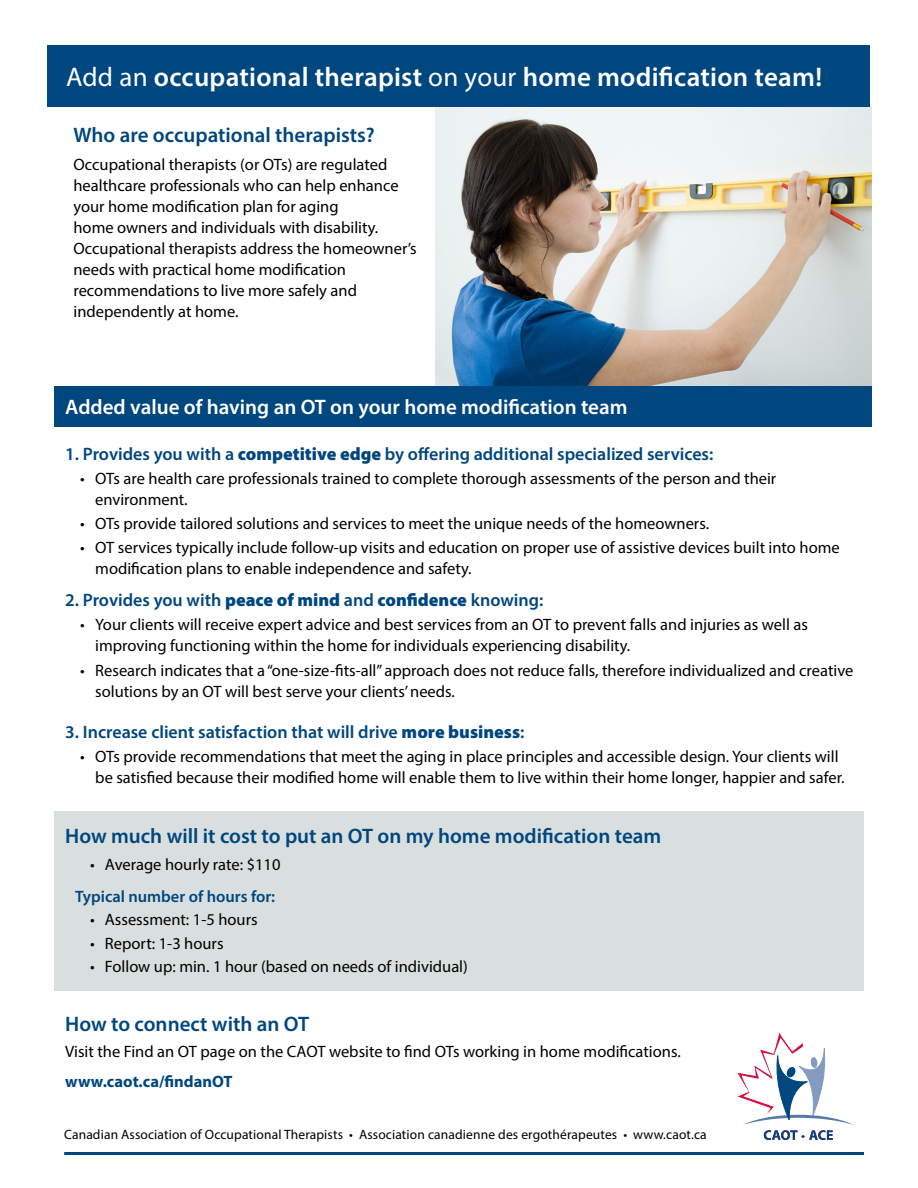
<style>
.page{position:relative;width:918px;height:1188px;background:#fff}
.page>*{position:absolute;margin:0;border:0;box-sizing:border-box;transform-origin:0 0}
.t1{font:600 27px "Myriad Pro";letter-spacing:.01em;color:#fff}
.t2{font:600 21px "Myriad Pro";color:#00467f}
.t3{font:600 21px "Myriad Pro";color:#fff}
.t4{font:600 18px "Myriad Pro";color:#00467f}
.t5{font:16.5px/21px "Myriad Pro";color:#000}
.t6{font:600 16.5px "Myriad Pro";color:#00467f}
.t7{font:700 16.5px "Myriad Pro";color:#00467f}
.t8{font:13.5px "Myriad Pro";letter-spacing:.01em;color:#000}
.s1{font-weight:400}
.s2{font-weight:900}
</style>
<div class="page">
<img style="left:435px;top:106px;width:437px;height:280px">
<svg style="left:737px;top:1032px;width:117px;height:108px"></svg>
<div style="left:54px;top:811px;width:810px;height:179px;background:#d9dfde"></div>
<div style="left:54px;top:386px;width:818px;height:41px;background:#00467f"></div>
<div style="left:48px;top:45px;width:822px;height:62px;background:#00467f"></div>
<hr style="left:64px;top:1152px;width:800px;height:3px;background:#00467f">
<p class="t1" style="left:66px;top:60px;width:758px"><span class="s1">Add an</span> occupational therapist <span class="s1">on your</span> home modification team!</p>
<p class="t2" style="left:74px;top:122px;width:303px">Who are occupational therapists?</p>
<p class="t5" style="left:74px;top:154px;width:345px">Occupational therapists (or OTs) are regulated healthcare professionals who can help enhance your home modification plan for aging<br>home owners and individuals with disability.<br>Occupational therapists address the homeowner’s needs with practical home modification recommendations to live more safely and independently at home.</p>
<p class="t3" style="left:65px;top:393px;width:564px">Added value of having an OT on your home modification team</p>
<p class="t4" style="left:65px;top:442px;width:650px">1. Provides you with a <span class="s2">competitive edge</span> by offering additional specialized services:</p>
<p class="t5" style="left:95px;top:468px;width:683px;text-indent:-15px">• OTs are health care professionals trained to complete thorough assessments of the person and their environment.</p>
<p class="t5" style="left:80px;top:513px;width:630px">• OTs provide tailored solutions and services to meet the unique needs of the homeowners.</p>
<p class="t5" style="left:95px;top:537px;width:746px;text-indent:-15px">• OT services typically include follow-up visits and education on proper use of assistive devices built into home modification plans to enable independence and safety.</p>
<p class="t4" style="left:65px;top:589px;width:480px">2. Provides you with <span class="s2">peace of mind</span> and <span class="s2">confidence</span> knowing:</p>
<p class="t5" style="left:95px;top:614px;width:714px;text-indent:-15px">• Your clients will receive expert advice and best services from an OT to prevent falls and injuries as well as improving functioning within the home for individuals experiencing disability.</p>
<p class="t5" style="left:95px;top:659px;width:760px;text-indent:-15px">• Research indicates that a “one-size-fits-all” approach does not reduce falls, therefore individualized and creative solutions by an OT will best serve your clients’ needs.</p>
<p class="t4" style="left:65px;top:721px;width:461px">3. Increase client satisfaction that will drive <span class="s2">more business</span>:</p>
<p class="t5" style="left:95px;top:746px;width:751px;text-indent:-15px">• OTs provide recommendations that meet the aging in place principles and accessible design. Your clients will be satisfied because their modified home will enable them to live within their home longer, happier and safer.</p>
<p class="t2" style="left:65px;top:823px;width:598px">How much will it cost to put an OT on my home modification team</p>
<p class="t5" style="left:90px;top:854px;width:192px">• Average hourly rate: $110</p>
<p class="t6" style="left:75px;top:886px;width:202px">Typical number of hours for:</p>
<p class="t5" style="left:90px;top:909px;width:169px">• Assessment: 1-5 hours</p>
<p class="t5" style="left:90px;top:932px;width:135px">• Report: 1-3 hours</p>
<p class="t5" style="left:90px;top:955px;width:379px">• Follow up: min. 1 hour (based on needs of individual)</p>
<p class="t2" style="left:65px;top:1010px;width:245px">How to connect with an OT</p>
<p class="t5" style="left:65px;top:1041px;width:617px">Visit the Find an OT page on the CAOT website to find OTs working in home modifications.</p>
<p class="t7" style="left:65px;top:1071px;width:169px">www.caot.ca/findanOT</p>
<p class="t8" style="left:64px;top:1126px;width:644px">Canadian Association of Occupational Therapists • Association canadienne des ergothérapeutes • www.caot.ca</p>
</div>
